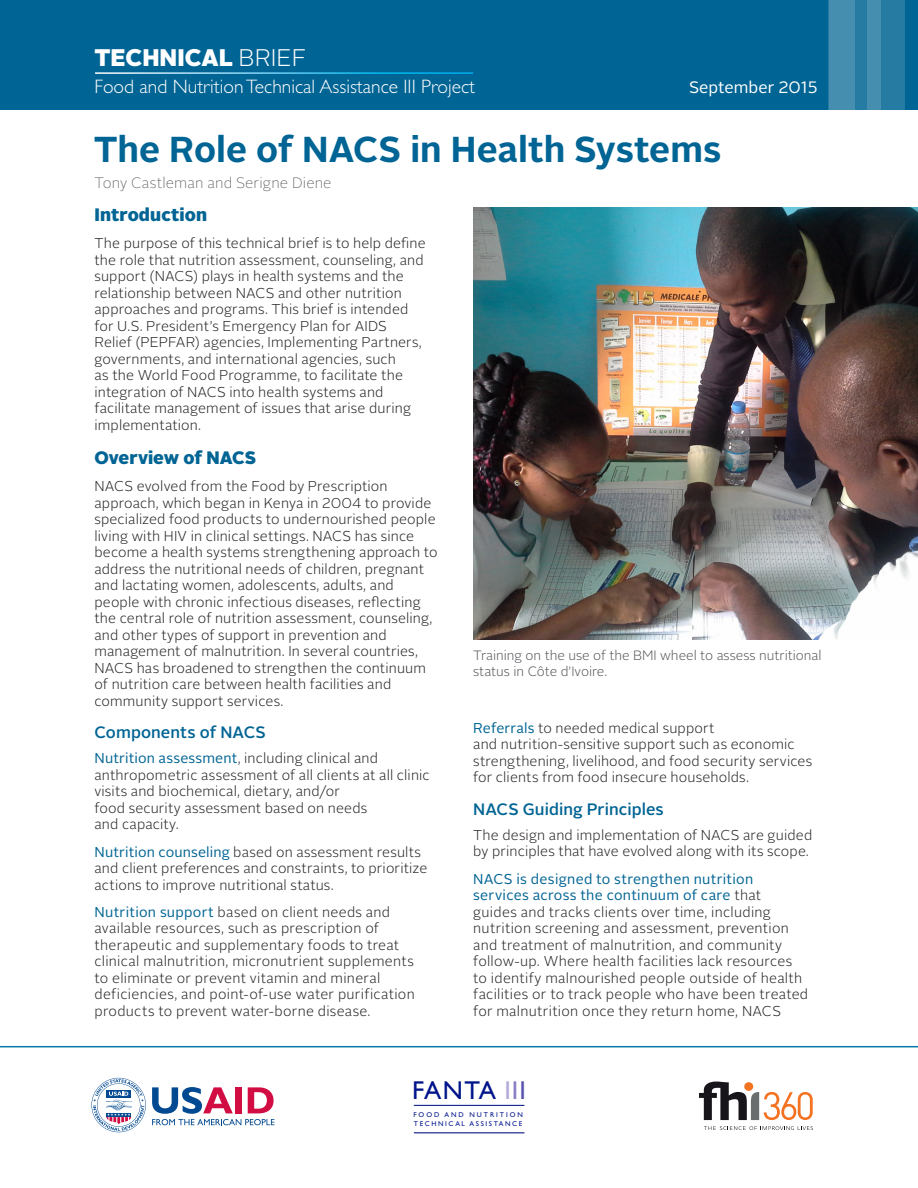
<style>
.page{position:relative;width:918px;height:1188px;background:#fff}
.page>*{position:absolute;margin:0;border:0;box-sizing:border-box;transform-origin:0 0}
.t1{font:700 36px "Alright Sans";color:#006494}
.t2{font:25.95px "Gill Sans";letter-spacing:.04em;color:#00148b}
.t3{font:900 24px "Alright Sans";color:#fff}
.t4{font:300 19.5px "Gill Sans";color:#fff}
.Heading_sub-heading{font:900 18px "Alright Sans";color:#006494}
.Sub_heading{font:500 16.5px "Alright Sans";letter-spacing:.005em;color:#006494}
.t5{font:16.5px "Alright Sans";color:#fff}
.Author{font:100 15px "Alright Sans";letter-spacing:.01em;color:#55565a}
.t6{font:300 14.25px/16.5px "Alright Sans";letter-spacing:.01em;color:#231f20}
.t7{font:300 13.5px/16.2px "Alright Sans";color:#54555a}
.t8{font:7.05px/9.8px "Gill Sans";letter-spacing:.23em;color:#00148b}
.s1{font-weight:300}
.s2{font-weight:400;color:#006494}
.s3{color:#b4a9da}
.s4{color:#887dc5}
.s5{color:#5852af}
</style>
<div class="page">
<div style="left:0;top:0;width:918px;height:110px;background:#006494"></div>
<div style="left:855px;top:0;width:49px;height:110px;background:#267ba3"></div>
<div style="left:828px;top:0;width:27px;height:110px;background:#468eb0"></div>
<svg style="left:868px;top:0;width:13px;height:110px"></svg>
<hr style="left:95px;top:72px;width:378px;height:2px;background:#fff">
<img style="left:473px;top:207px;width:445px;height:432px">
<svg style="left:152px;top:1087px;width:122px;height:38px"></svg>
<svg style="left:92px;top:1078px;width:54px;height:54px"></svg>
<hr style="left:414px;top:1105px;width:110px;height:1px;background:#00148b">
<hr style="left:414px;top:1133px;width:110px;height:1px;background:#00148b">
<svg style="left:699px;top:1082px;width:114px;height:38px"></svg>
<svg style="left:704px;top:1126px;width:109px;height:4px"></svg>
<hr style="left:0;top:1046px;width:918px;height:1px;background:#0479a6">
<h3 class="t3" style="left:94px;top:41px;width:214px">TECHNICAL <span class="s1">BRIEF</span></h3>
<h3 class="t4" style="left:94px;top:75px;width:382px">Food and Nutrition Technical Assistance III Project</h3>
<p class="t5" style="left:689px;top:76px;width:130px">September 2015</p>
<p class="t1" style="left:94px;top:125px;width:629px">The Role of NACS in Health Systems</p>
<p class="Author" style="left:94px;top:172px;width:239px">Tony Castleman and Serigne Diene</p>
<p class="Heading_sub-heading" style="left:94px;top:202px;width:114px">Introduction</p>
<p class="t6" style="left:94px;top:235px;width:333px">The purpose of this technical brief is to help define the role that nutrition assessment, counseling, and support (NACS) plays in health systems and the relationship between NACS and other nutrition approaches and programs. This brief is intended for U.S. President’s Emergency Plan for AIDS Relief (PEPFAR) agencies, Implementing Partners, governments, and international agencies, such<br>as the World Food Programme, to facilitate the integration of NACS into health systems and facilitate management of issues that arise during implementation.</p>
<p class="Heading_sub-heading" style="left:94px;top:445px;width:163px">Overview of NACS</p>
<p class="t6" style="left:94px;top:478px;width:345px">NACS evolved from the Food by Prescription approach, which began in Kenya in 2004 to provide specialized food products to undernourished people living with HIV in clinical settings. NACS has since become a health systems strengthening approach to address the nutritional needs of children, pregnant and lactating women, adolescents, adults, and people with chronic infectious diseases, reflecting the central role of nutrition assessment, counseling, and other types of support in prevention and management of malnutrition. In several countries, NACS has broadened to strengthen the continuum of nutrition care between health facilities and community support services.</p>
<p class="Sub_heading" style="left:94px;top:721px;width:173px">Components of NACS</p>
<p class="t6" style="left:94px;top:750px;width:337px"><span class="s2">Nutrition assessment</span>, including clinical and anthropometric assessment of all clients at all clinic visits and biochemical, dietary, and/or<br>food security assessment based on needs<br>and capacity.</p>
<p class="t6" style="left:94px;top:844px;width:334px"><span class="s2">Nutrition counseling</span> based on assessment results and client preferences and constraints, to prioritize actions to improve nutritional status.</p>
<p class="t6" style="left:94px;top:904px;width:322px"><span class="s2">Nutrition support</span> based on client needs and available resources, such as prescription of therapeutic and supplementary foods to treat clinical malnutrition, micronutrient supplements to eliminate or prevent vitamin and mineral deficiencies, and point-of-use water purification products to prevent water-borne disease.</p>
<p class="t7" style="left:473px;top:647px;width:350px">Training on the use of the BMI wheel to assess nutritional status in Côte d’Ivoire.</p>
<p class="t6" style="left:473px;top:720px;width:340px"><span class="s2">Referrals</span> to needed medical support<br>and nutrition-sensitive support such as economic strengthening, livelihood, and food security services for clients from food insecure households.</p>
<p class="Sub_heading" style="left:473px;top:798px;width:192px">NACS Guiding Principles</p>
<p class="t6" style="left:473px;top:827px;width:341px">The design and implementation of NACS are guided by principles that have evolved along with its scope.</p>
<p class="t6" style="left:473px;top:871px;width:336px"><span class="s2">NACS is designed to strengthen nutrition services across the continuum of care</span> that guides and tracks clients over time, including nutrition screening and assessment, prevention and treatment of malnutrition, and community follow-up. Where health facilities lack resources to identify malnourished people outside of health facilities or to track people who have been treated for malnutrition once they return home, NACS</p>
<p class="t2" style="left:412px;top:1075px;width:115px">FANTA <span class="s3">I</span><span class="s4">I</span><span class="s5">I</span></p>
<p class="t8" style="left:413px;top:1109px;width:111px">FOOD AND NUTRITION<br>TECHNICAL ASSISTANCE</p>
</div>
